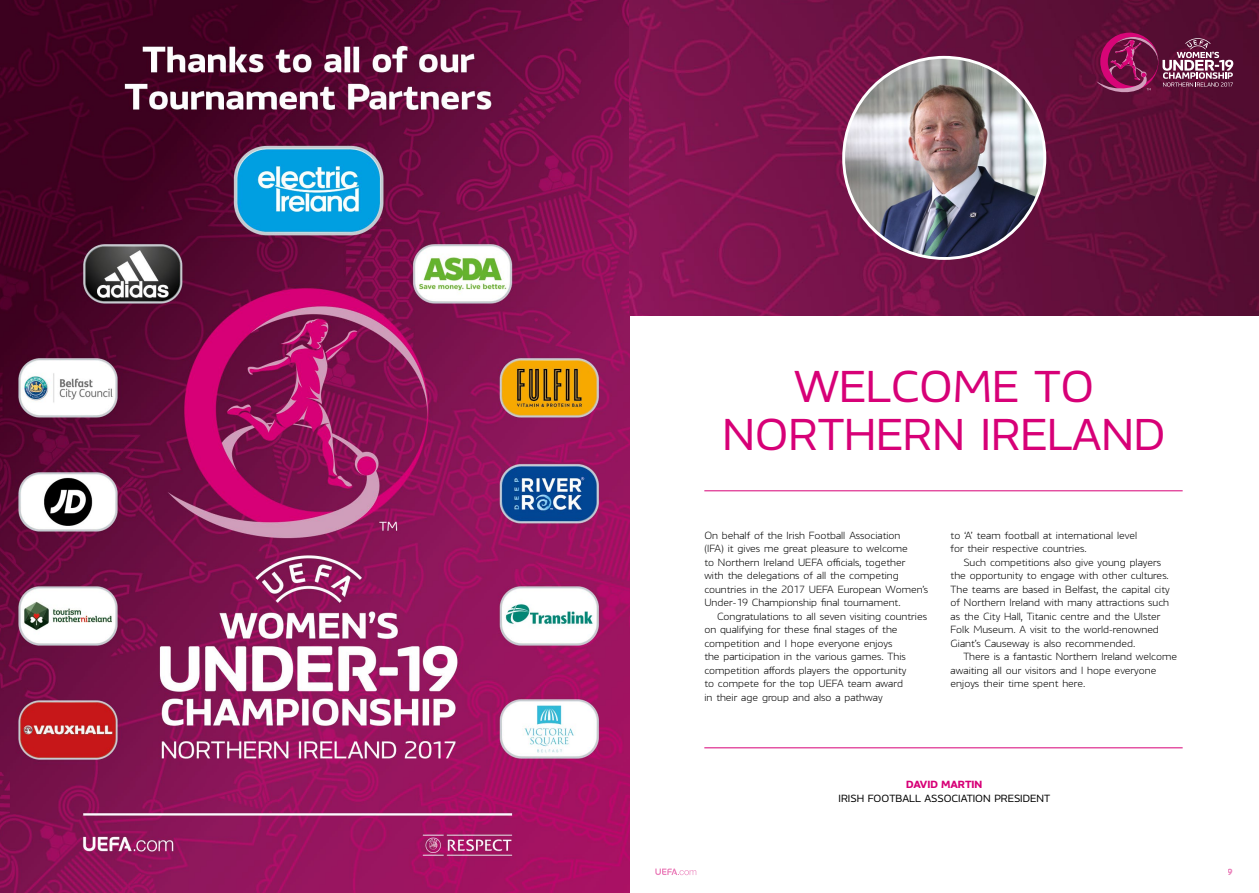
<style>
.page{position:relative;width:1259px;height:893px;background:#fff}
.page>*{position:absolute;margin:0;border:0;box-sizing:border-box;transform-origin:0 0}
.t1{font:45px/48px "UEFA Neo";color:#d70077;text-align:center}
.t2{font:300 10.5px/13.5px "UEFA Neo";color:#000}
.t3{font:10.5px "UEFA Neo";color:#000}
.t4{font:700 10.5px "UEFA Neo";color:#d70077}
.t5{font:700 9px "UEFA Neo";color:#d70077}
</style>
<div class="page">
<svg style="left:655px;top:868px;width:41px;height:7px"></svg>
<img style="left:0;top:0;width:629px;height:893px">
<img style="left:629px;top:0;width:630px;height:316px">
<img style="left:843px;top:57px;width:202px;height:201px;border-radius:101px">
<hr style="left:704px;top:490px;width:478px;height:1px;background:#d70077">
<hr style="left:704px;top:747px;width:478px;height:1px;background:#d70077">
<svg style="left:1096px;top:33px;width:137px;height:62px;background:#7e2d57"></svg>
<h1 class="t1" style="left:722px;top:363px;width:445px">WELCOME TO<br>NORTHERN IRELAND</h1>
<p class="t2" style="left:704px;top:528px;width:225px">On behalf of the Irish Football Association<br>(IFA) it gives me great pleasure to welcome<br>to Northern Ireland UEFA officials, together<br>with the delegations of all the competing countries in the 2017 UEFA European Women’s Under-19 Championship final tournament.</p>
<p class="t2" style="left:704px;top:609px;width:224px;text-indent:13px">Congratulations to all seven visiting countries on qualifying for these final stages of the competition and I hope everyone enjoys<br>the participation in the various games. This competition affords players the opportunity<br>to compete for the top UEFA team award<br>in their age group and also a pathway</p>
<p class="t2" style="left:950px;top:528px;width:188px">to ‘A’ team football at international level for their respective countries.</p>
<p class="t2" style="left:950px;top:555px;width:221px;text-indent:13px">Such competitions also give young players the opportunity to engage with other cultures.<br>The teams are based in Belfast, the capital city of Northern Ireland with many attractions such as the City Hall, Titanic centre and the Ulster Folk Museum. A visit to the world-renowned Giant’s Causeway is also recommended.</p>
<p class="t2" style="left:950px;top:650px;width:228px;text-indent:13px">There is a fantastic Northern Ireland welcome awaiting all our visitors and I hope everyone enjoys their time spent here.</p>
<p class="t4" style="left:906px;top:778px;width:78px">DAVID MARTIN</p>
<p class="t3" style="left:838px;top:792px;width:213px">IRISH FOOTBALL ASSOCIATION PRESIDENT</p>
<p class="t5" style="left:1227px;top:866px;width:7px">9</p>
</div>
